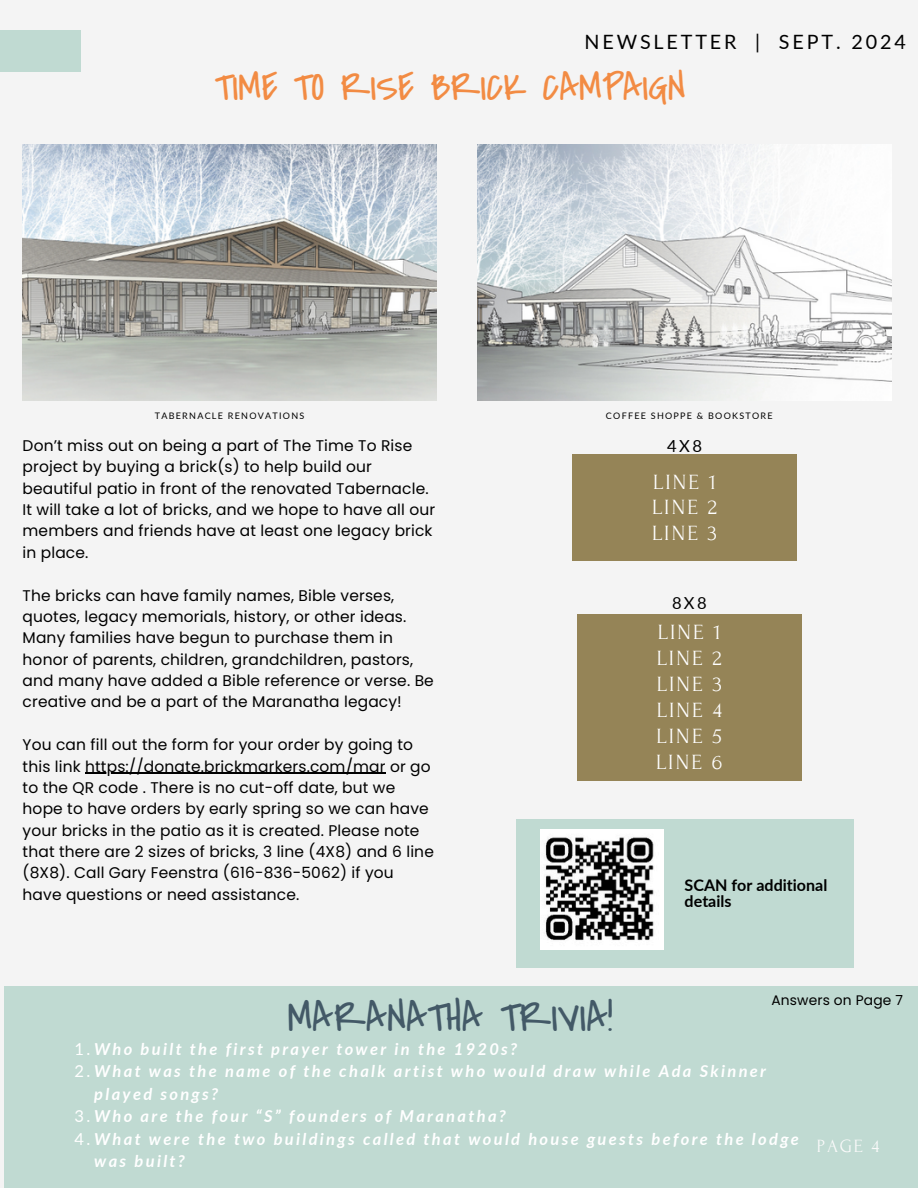
<style>
.page{position:relative;width:918px;height:1188px;background:#f4f4f4}
.page>*{position:absolute;margin:0;border:0;box-sizing:border-box;transform-origin:0 0}
.t1{font:43.05px "Covered By Your Grace";color:#435967}
.t2{font:40.05px "Covered By Your Grace";color:#f28b43}
.t3{font:21.6px/25.8px "Forum";letter-spacing:.1em;color:#fff;text-align:justify}
.t4{font:19.8px "Lato";letter-spacing:.145em;color:#000}
.t5{font:18.6px "Forum";color:#fafafa}
.t6{font:16.65px "Lato";color:#000}
.t7{font:italic 700 16.5px/22.5px "Lato";letter-spacing:.14em;color:#fff}
.t8{font:16.5px "Lato";color:#000}
.t9{font:700 16.05px/16px "Lato";color:#000}
.t10{font:15.45px/21.3px "Poppins";letter-spacing:.01em;color:#000}
.t11{font:13.8px "Poppins";letter-spacing:.01em;color:#000}
.t12{font:9px "Lato";letter-spacing:.14em;color:#000}
.s1{font-weight:400;font-style:normal}
</style>
<div class="page">
<div style="left:0;top:30px;width:81px;height:42px;background:#c0dad2"></div>
<div style="left:4px;top:986px;width:914px;height:202px;background:#c0dad2"></div>
<img style="left:478px;top:144px;width:414px;height:257px">
<img style="left:23px;top:144px;width:414px;height:257px">
<div style="left:572px;top:455px;width:225px;height:106px;background:#958457"></div>
<div style="left:577px;top:614px;width:224px;height:167px;background:#958457"></div>
<hr style="left:85px;top:773px;width:301px;height:1px;background:#000">
<div style="left:516px;top:819px;width:337px;height:149px;background:#c0dad2"></div>
<img style="left:541px;top:829px;width:122px;height:120px">
<h1 class="t4" style="left:585px;top:30px;width:323px">NEWSLETTER | SEPT. 2024</h1>
<h6 class="t2" style="left:215px;top:62px;width:472px">TIME TO RISE BRICK CAMPAIGN</h6>
<h2 class="t12" style="left:155px;top:410px;width:151px">TABERNACLE RENOVATIONS</h2>
<h6 class="t10" style="left:23px;top:435px;width:414px">Don’t miss out on being a part of The Time To Rise project by buying a brick(s) to help build our beautiful patio in front of the renovated Tabernacle.<br>It will take a lot of bricks, and we hope to have all our members and friends have at least one legacy brick in place.</h6>
<h6 class="t10" style="left:23px;top:584px;width:413px">The bricks can have family names, Bible verses, quotes, legacy memorials, history, or other ideas.<br>Many families have begun to purchase them in honor of parents, children, grandchildren, pastors, and many have added a Bible reference or verse. Be creative and be a part of the Maranatha legacy!</h6>
<h4 class="t10" style="left:23px;top:734px;width:410px">You can fill out the form for your order by going to this link https://donate.brickmarkers.com/mar or go</h4>
<h2 class="t10" style="left:23px;top:777px;width:413px">to the QR code . There is no cut-off date, but we hope to have orders by early spring so we can have your bricks in the patio as it is created. Please note that there are 2 sizes of bricks, 3 line (4X8) and 6 line (8X8). Call Gary Feenstra (616-836-5062) if you have questions or need assistance.</h2>
<h3 class="t12" style="left:606px;top:410px;width:168px">COFFEE SHOPPE &amp; BOOKSTORE</h3>
<p class="t6" style="left:667px;top:436px;width:36px">4X8</p>
<p class="t3" style="left:652px;top:469px;width:67px">LINE 1<br>LINE 2<br>LINE 3</p>
<p class="t8" style="left:672px;top:593px;width:36px">8X8</p>
<p class="t3" style="left:656px;top:620px;width:68px">LINE 1<br>LINE 2<br>LINE 3<br>LINE 4<br>LINE 5<br>LINE 6</p>
<p class="t9" style="left:685px;top:876px;width:144px">SCAN for additional details</p>
<p class="t1" style="left:288px;top:989px;width:327px">MARANATHA TRIVIA!</p>
<p class="t11" style="left:772px;top:990px;width:133px">Answers on Page 7</p>
<p class="t7" style="left:75px;top:1037px;width:444px"><span class="s1">1.</span>Who built the first prayer tower in the 1920s?</p>
<h5 class="t7" style="left:94px;top:1060px;width:673px;text-indent:-20px"><span class="s1">2.</span>What was the name of the chalk artist who would draw while Ada Skinner played songs?</h5>
<p class="t7" style="left:75px;top:1105px;width:433px"><span class="s1">3.</span>Who are the four “S” founders of Maranatha?</p>
<p class="t7" style="left:94px;top:1127px;width:706px;text-indent:-20px"><span class="s1">4.</span>What were the two buildings called that would house guests before the lodge was built?</p>
<h4 class="t5" style="left:817px;top:1136px;width:64px">PAGE 4</h4>
</div>
